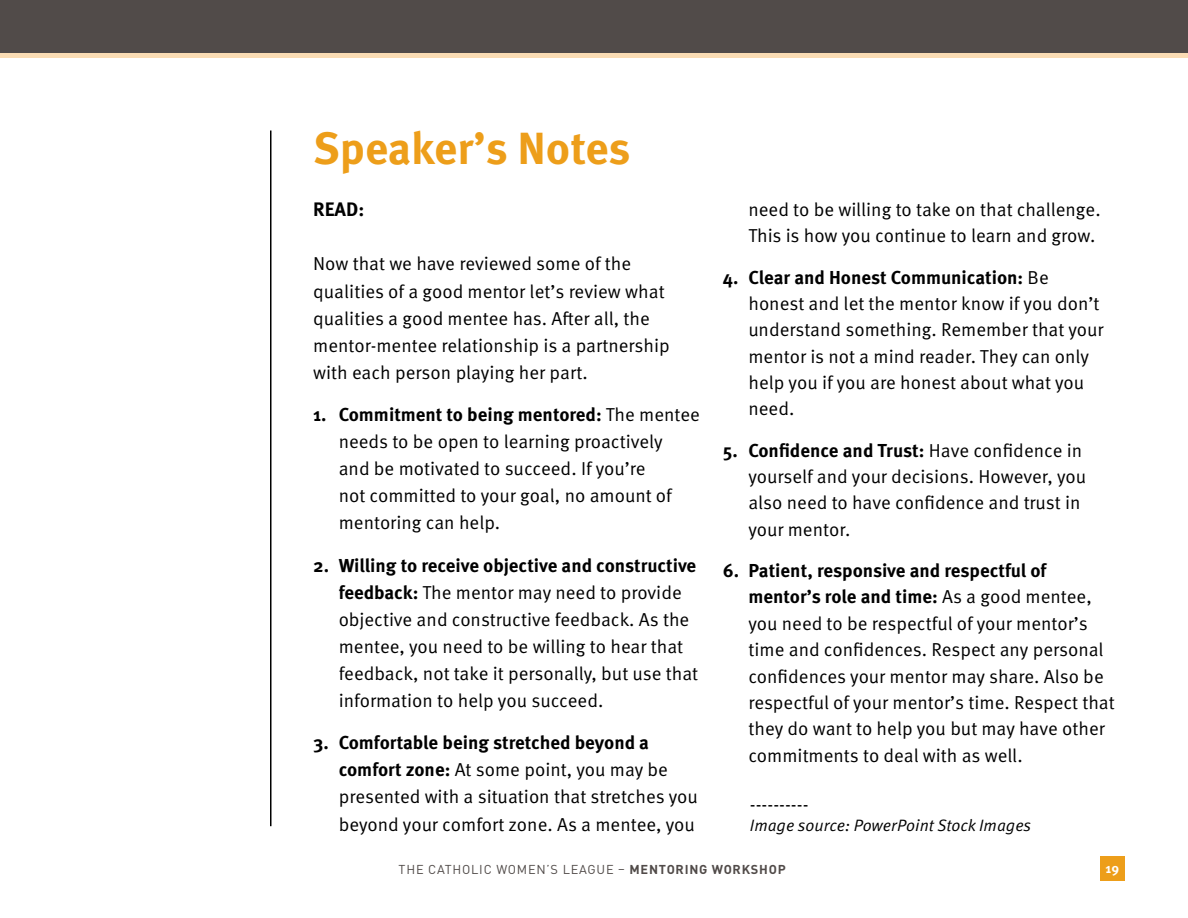
<style>
.page{position:relative;width:1188px;height:918px;background:#fff}
.page>*{position:absolute;margin:0;border:0;box-sizing:border-box;transform-origin:0 0}
.t1{font:700 45px "Meta Pro";letter-spacing:-.005em;color:#ed9e1a}
.t2{font:19.5px "Meta Pro Norm";color:#000}
.t3{font:700 19.5px "Meta Pro";color:#000}
.t4{font:18.75px/27.2px "Meta Pro Norm";color:#000}
.t5{font:700 18.75px/26.4px "Meta Pro";color:#000}
.t6{font:16.5px "Meta Pro Norm Ita";color:#000}
.t7{font:700 13.5px "Meta Pro";color:#fff}
.t8{font:12.75px "DIN Pro";letter-spacing:.06em;color:#514b49}
.s1{font-family:"Meta Pro Norm";font-weight:400}
.s2{font-family:"Meta Pro";font-weight:700}
.s3{font-weight:700}
</style>
<div class="page">
<div style="left:0;top:0;width:1188px;height:57px;background:#fadcb4"></div>
<div style="left:0;top:0;width:1188px;height:53px;background:#514b49"></div>
<div style="left:1100px;top:856px;width:25px;height:25px;background:#ed9e1a"></div>
<hr style="left:270px;top:130px;width:2px;height:696px;background:#000">
<h1 class="t1" style="left:313px;top:114px;width:319px">Speaker’s Notes</h1>
<p class="t3" style="left:313px;top:194px;width:53px">READ:</p>
<p class="t4" style="left:313px;top:249px;width:358px">Now that we have reviewed some of the qualities of a good mentor let’s review what qualities a good mentee has. After all, the mentor-mentee relationship is a partnership with each person playing her part.</p>
<p class="t5" style="left:313px;top:400px;width:388px">1. Commitment to being mentored: <span class="s1">The mentee</span></p>
<p class="t4" style="left:339px;top:427px;width:335px">needs to be open to learning proactively and be motivated to succeed. If you’re not committed to your goal, no amount of mentoring can help.</p>
<p class="t5" style="left:313px;top:551px;width:385px">2. Willing to receive objective and constructive</p>
<p class="t4" style="left:339px;top:577px;width:361px"><span class="s2">feedback:</span> The mentor may need to provide objective and constructive feedback. As the mentee, you need to be willing to hear that feedback, not take it personally, but use that information to help you succeed.</p>
<p class="t5" style="left:313px;top:728px;width:337px">3. Comfortable being stretched beyond a</p>
<p class="t4" style="left:339px;top:755px;width:361px"><span class="s2">comfort zone:</span> At some point, you may be presented with a situation that stretches you beyond your comfort zone. As a mentee, you</p>
<p class="t4" style="left:748px;top:195px;width:354px;line-height:26.4px">need to be willing to take on that challenge.<br>This is how you continue to learn and grow.</p>
<p class="t5" style="left:723px;top:263px;width:327px">4. Clear and Honest Communication: <span class="s1">Be</span></p>
<p class="t4" style="left:748px;top:289px;width:357px;line-height:26.4px">honest and let the mentor know if you don’t understand something. Remember that your mentor is not a mind reader. They can only help you if you are honest about what you need.</p>
<p class="t5" style="left:723px;top:436px;width:361px">5. Confidence and Trust: <span class="s1">Have confidence in</span></p>
<p class="t4" style="left:748px;top:462px;width:339px;line-height:26.4px">yourself and your decisions. However, you also need to have confidence and trust in your mentor.</p>
<p class="t5" style="left:748px;top:556px;width:345px;text-indent:-26px">6. Patient, responsive and respectful of mentor’s role and time: <span class="s1">As a good mentee,</span></p>
<p class="t4" style="left:748px;top:609px;width:368px;line-height:26.4px">you need to be respectful of your mentor’s time and confidences. Respect any personal confidences your mentor may share. Also be respectful of your mentor’s time. Respect that they do want to help you but may have other commitments to deal with as well.</p>
<p class="t2" style="left:750px;top:789px;width:60px">----------</p>
<p class="t6" style="left:750px;top:812px;width:283px">Image source: PowerPoint Stock Images</p>
<p class="t8" style="left:399px;top:860px;width:389px">THE CATHOLIC WOMEN’S LEAGUE – <span class="s3">MENTORING WORKSHOP</span></p>
<p class="t7" style="left:1106px;top:857px;width:15px">19</p>
</div>
